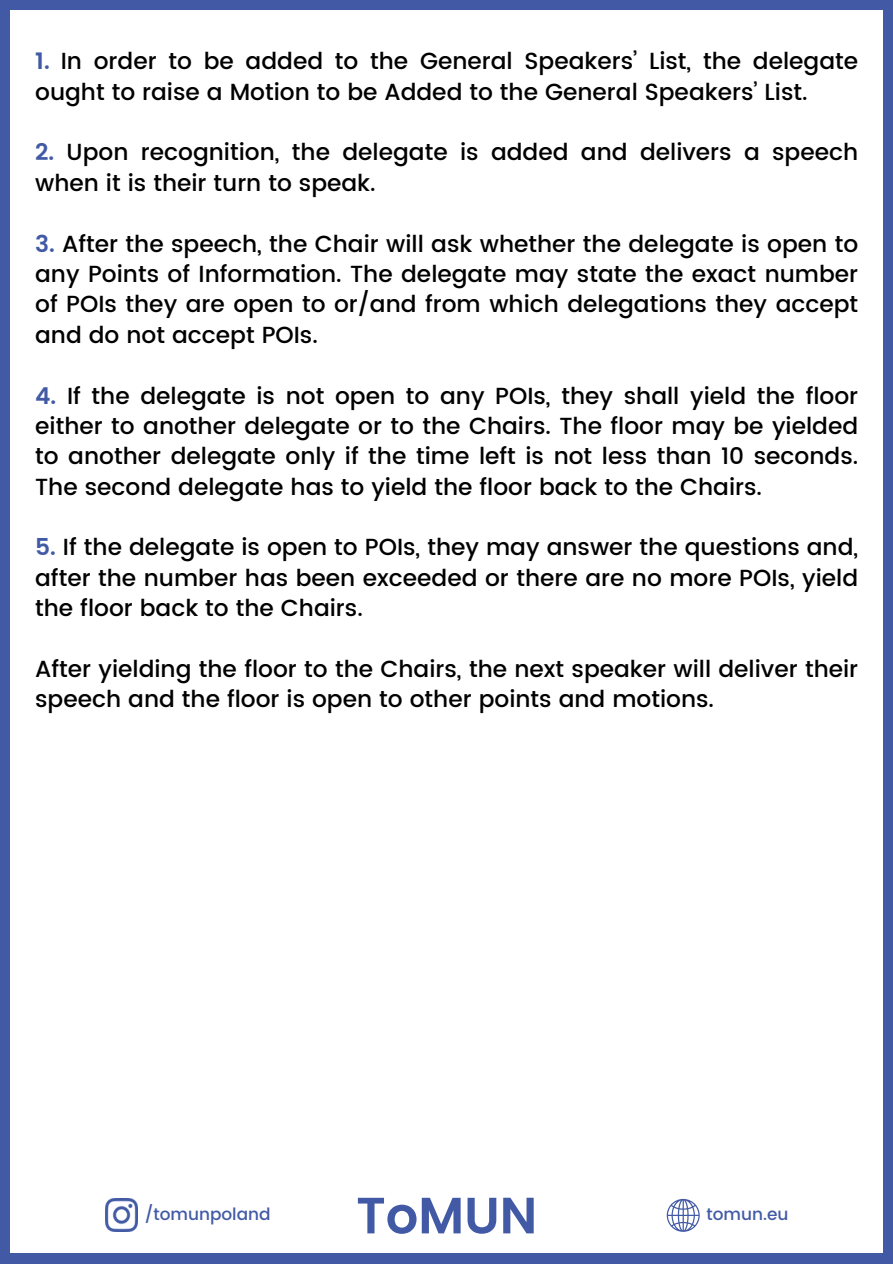
<style>
.page{position:relative;width:893px;height:1264px;background:#fff}
.page>*{position:absolute;margin:0;border:0;box-sizing:border-box;transform-origin:0 0}
.t1{font:600 51px "Poppins";color:#425aa5}
.t2{font:500 23.25px/30.3px "Poppins";color:#000}
.t3{font:500 16.95px "Poppins";color:#425aa5}
.s1{font-weight:600;color:#425aa5}
.s2{color:#fff}
</style>
<div class="page">
<div style="left:0;top:0;width:892px;height:1263px;background:#425aa5"></div>
<div style="left:11px;top:11px;width:871px;height:1241px;background:#fff"></div>
<svg style="left:666px;top:1198px;width:33px;height:33px"></svg>
<img style="left:105px;top:1198px;width:33px;height:33px">
<p class="t2" style="left:35px;top:46px;width:824px"><span class="s1">1.</span><span class="s2">..</span>In order to be added to the General Speakers’ List, the delegate ought to raise a Motion to be Added to the General Speakers’ List.</p>
<p class="t2" style="left:35px;top:137px;width:824px"><span class="s1">2.</span> Upon recognition, the delegate is added and delivers a speech when it is their turn to speak.</p>
<p class="t2" style="left:35px;top:228px;width:824px;text-align:justify"><span class="s1">3.</span> After the speech, the Chair will ask whether the delegate is open to any Points of Information. The delegate may state the exact number of POIs they are open to or/and from which delegations they accept and do not accept POIs.</p>
<p class="t2" style="left:35px;top:380px;width:824px;text-align:justify"><span class="s1">4.</span> If the delegate is not open to any POIs, they shall yield the floor either to another delegate or to the Chairs. The floor may be yielded to another delegate only if the time left is not less than 10 seconds.<br>The second delegate has to yield the floor back to the Chairs.</p>
<p class="t2" style="left:35px;top:532px;width:824px;text-align:justify"><span class="s1">5.</span> If the delegate is open to POIs, they may answer the questions and, after the number has been exceeded or there are no more POIs, yield the floor back to the Chairs.</p>
<p class="t2" style="left:35px;top:654px;width:824px">After yielding the floor to the Chairs, the next speaker will deliver their speech and the floor is open to other points and motions.</p>
<p class="t3" style="left:145px;top:1204px;width:127px">/tomunpoland</p>
<h1 class="t1" style="left:356px;top:1179px;width:182px">ToMUN</h1>
<p class="t3" style="left:706px;top:1204px;width:83px">tomun.eu</p>
</div>
